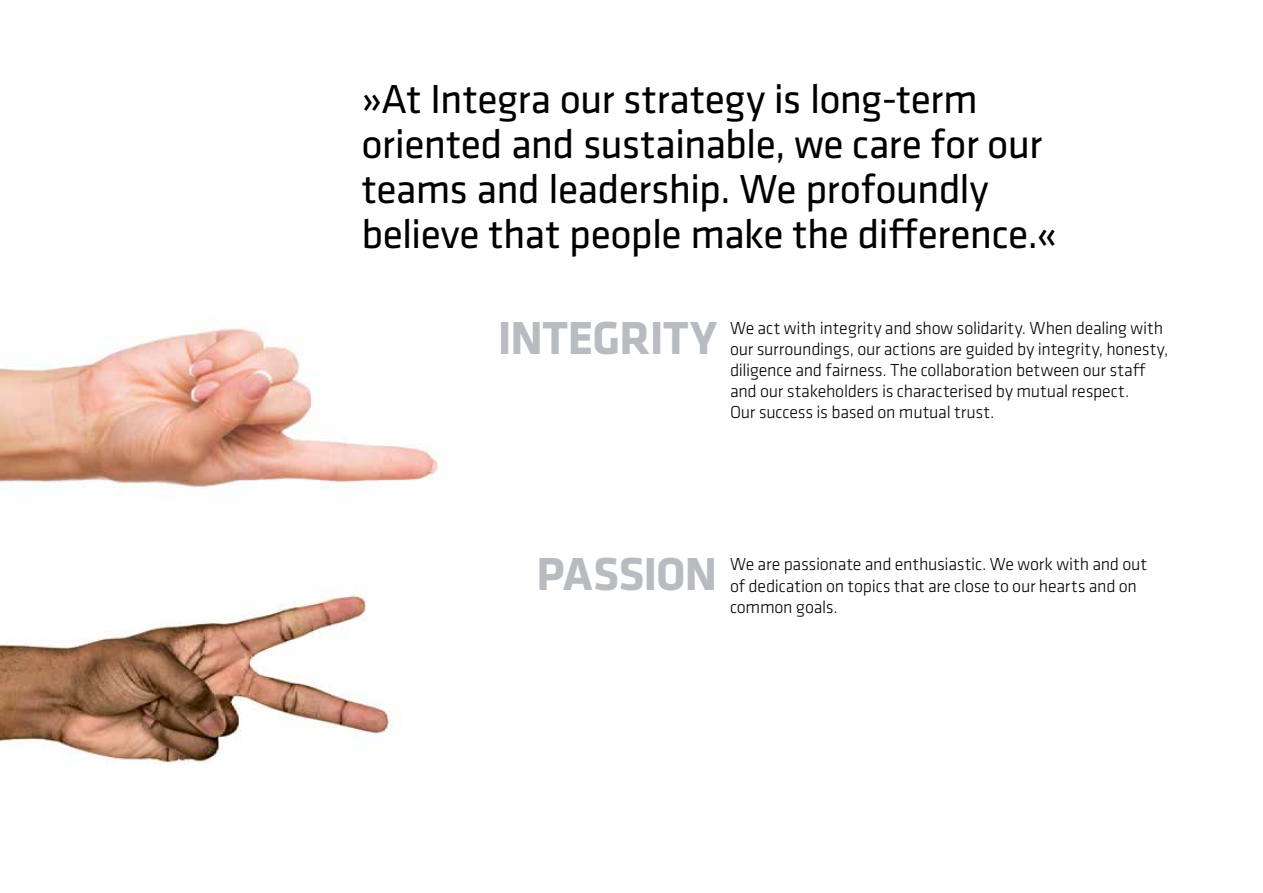
<style>
.page{position:relative;width:1263px;height:893px;background:#fff}
.page>*{position:absolute;margin:0;border:0;box-sizing:border-box;transform-origin:0 0}
.t1{font:700 48px "Klavika Basic";letter-spacing:-.02em;color:#b8bbc0}
.t2{font:42px/45px "Klavika Basic";letter-spacing:-.02em;color:#000}
.t3{font:300 18px/21px "Klavika";letter-spacing:-.01em;color:#000}
</style>
<div class="page">
<img style="left:0;top:593px;width:394px;height:172px">
<img style="left:0;top:328px;width:445px;height:161px">
<h2 class="t2" style="left:361px;top:75px;width:697px">»At Integra our strategy is long-term oriented and sustainable, we care for our teams and leadership. We profoundly believe that people make the difference.«</h2>
<h1 class="t1" style="left:498px;top:303px;width:221px">INTEGRITY</h1>
<p class="t3" style="left:730px;top:318px;width:440px">We act with integrity and show solidarity. When dealing with our surroundings, our actions are guided by integrity, honesty, diligence and fairness. The collaboration between our staff and our stakeholders is characterised by mutual respect.<br>Our success is based on mutual trust.</p>
<h1 class="t1" style="left:536px;top:540px;width:182px">PASSION</h1>
<p class="t3" style="left:730px;top:554px;width:419px">We are passionate and enthusiastic. We work with and out of dedication on topics that are close to our hearts and on common goals.</p>
</div>
